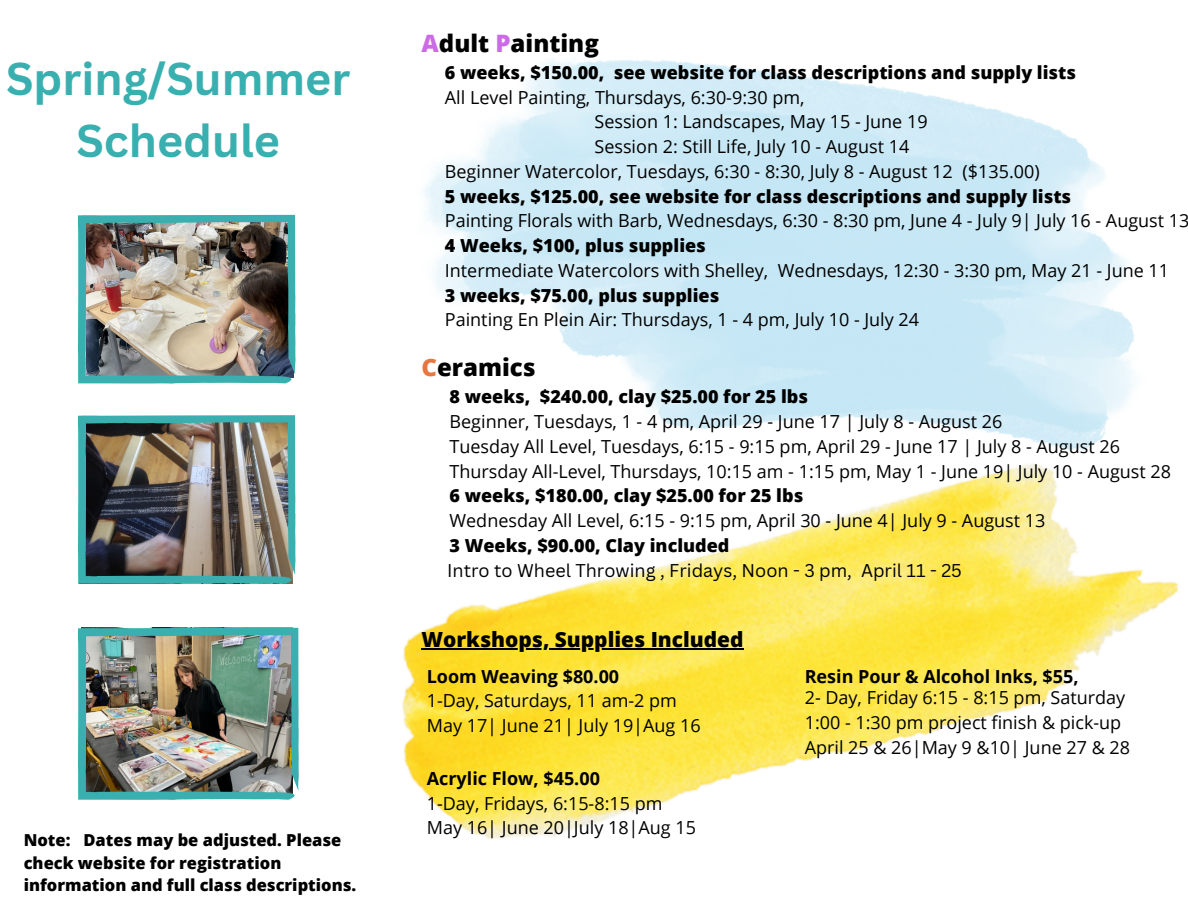
<style>
.page{position:relative;width:1188px;height:918px;background:#fff}
.page>*{position:absolute;margin:0;border:0;box-sizing:border-box;transform-origin:0 0}
.t1{font:700 44.85px/61.8px "Canva Sans";color:#3aafaf;text-align:center}
.t2{font:800 24px "Open Sans";color:#000}
.t3{font:800 20.85px "Open Sans";color:#000}
.t4{font:18px/24.8px "Open Sans";color:#000}
.t5{font:800 18px "Open Sans";color:#000}
.t6{font:700 18px "Open Sans";color:#000}
.t7{font:18px "Canva Sans";color:#000}
.t8{font:800 16.5px/22.5px "Open Sans";color:#000}
.s1{color:#cb6ce6}
.s2{color:#e77641}
</style>
<div class="page">
<img style="left:78px;top:415px;width:218px;height:169px">
<img style="left:78px;top:215px;width:218px;height:169px">
<img style="left:78px;top:628px;width:221px;height:172px">
<img style="left:402px;top:464px;width:777px;height:375px">
<hr style="left:422px;top:648px;width:322px;height:1px;background:#000">
<p class="t1" style="left:6px;top:47px;width:346px">Spring/Summer<br>Schedule</p>
<p class="t8" style="left:24px;top:828px;width:334px">Note: Dates may be adjusted. Please check website for registration information and full class descriptions.</p>
<p class="t2" style="left:422px;top:26px;width:179px"><span class="s1">A</span>dult <span class="s1">P</span>ainting</p>
<p class="t5" style="left:445px;top:60px;width:633px">6 weeks, $150.00, see website for class descriptions and supply lists</p>
<p class="t4" style="left:445px;top:84px;width:361px">All Level Painting, Thursdays, 6:30-9:30 pm,</p>
<p class="t4" style="left:595px;top:109px;width:335px">Session 1: Landscapes, May 15 - June 19</p>
<h1 class="t4" style="left:595px;top:134px;width:316px">Session 2: Still Life, July 10 - August 14</h1>
<p class="t4" style="left:445px;top:159px;width:596px">Beginner Watercolor, Tuesdays, 6:30 - 8:30, July 8 - August 12 ($135.00)</p>
<p class="t5" style="left:445px;top:183px;width:628px">5 weeks, $125.00, see website for class descriptions and supply lists</p>
<p class="t4" style="left:445px;top:208px;width:746px">Painting Florals with Barb, Wednesdays, 6:30 - 8:30 pm, June 4 - July 9| July 16 - August 13</p>
<p class="t5" style="left:445px;top:233px;width:263px">4 Weeks, $100, plus supplies</p>
<p class="t4" style="left:445px;top:258px;width:726px">Intermediate Watercolors with Shelley, Wednesdays, 12:30 - 3:30 pm, May 21 - June 11</p>
<p class="t5" style="left:445px;top:282px;width:276px">3 weeks, $75.00, plus supplies</p>
<p class="t4" style="left:445px;top:307px;width:476px">Painting En Plein Air: Thursdays, 1 - 4 pm, July 10 - July 24</p>
<p class="t2" style="left:422px;top:351px;width:116px"><span class="s2">C</span>eramics</p>
<p class="t5" style="left:450px;top:384px;width:360px">8 weeks, $240.00, clay $25.00 for 25 lbs</p>
<p class="t4" style="left:450px;top:409px;width:554px">Beginner, Tuesdays, 1 - 4 pm, April 29 - June 17 | July 8 - August 26</p>
<p class="t4" style="left:450px;top:433px;width:672px">Tuesday All Level, Tuesdays, 6:15 - 9:15 pm, April 29 - June 17 | July 8 - August 26</p>
<p class="t4" style="left:450px;top:458px;width:723px">Thursday All-Level, Thursdays, 10:15 am - 1:15 pm, May 1 - June 19| July 10 - August 28</p>
<p class="t5" style="left:450px;top:483px;width:355px">6 weeks, $180.00, clay $25.00 for 25 lbs</p>
<p class="t4" style="left:450px;top:508px;width:597px">Wednesday All Level, 6:15 - 9:15 pm, April 30 - June 4| July 9 - August 13</p>
<p class="t5" style="left:450px;top:533px;width:281px">3 Weeks, $90.00, Clay included</p>
<p class="t7" style="left:447px;top:557px;width:516px">Intro to Wheel Throwing , Fridays, Noon - 3 pm, April 11 - 25</p>
<p class="t3" style="left:422px;top:625px;width:324px">Workshops, Supplies Included</p>
<p class="t6" style="left:427px;top:663px;width:194px">Loom Weaving $80.00</p>
<p class="t4" style="left:427px;top:688px;width:252px">1-Day, Saturdays, 11 am-2 pm</p>
<p class="t4" style="left:427px;top:713px;width:275px">May 17| June 21| July 19|Aug 16</p>
<p class="t6" style="left:427px;top:766px;width:175px">Acrylic Flow, $45.00</p>
<p class="t4" style="left:427px;top:790px;width:237px">1-Day, Fridays, 6:15-8:15 pm</p>
<h2 class="t4" style="left:427px;top:815px;width:271px">May 16| June 20|July 18|Aug 15</h2>
<p class="t6" style="left:805px;top:664px;width:275px">Resin Pour &amp; Alcohol Inks, $55,</p>
<p class="t4" style="left:805px;top:685px;width:322px">2- Day, Friday 6:15 - 8:15 pm, Saturday<br>1:00 - 1:30 pm project finish &amp; pick-up</p>
<p class="t4" style="left:805px;top:734px;width:327px">April 25 &amp; 26|May 9 &amp;10| June 27 &amp; 28</p>
</div>
